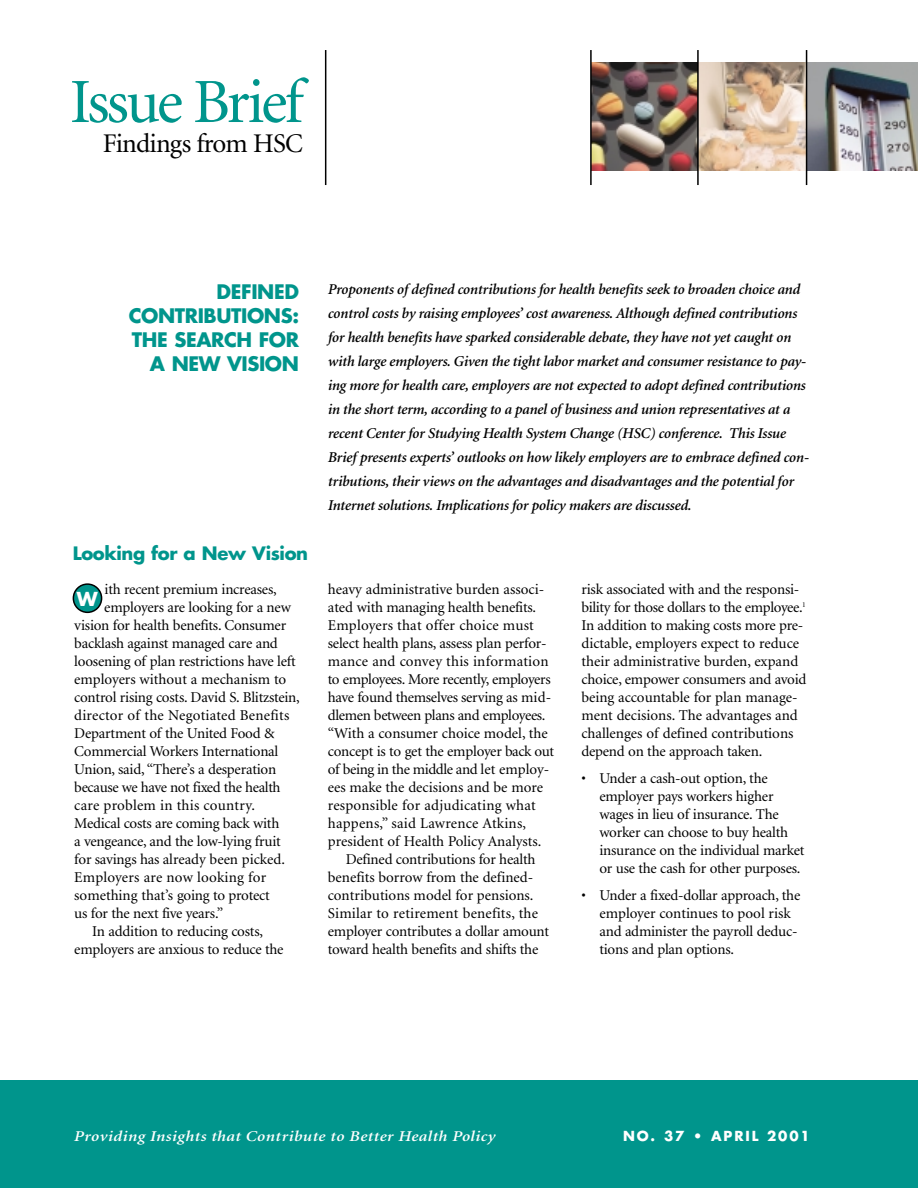
<style>
.page{position:relative;width:918px;height:1188px;background:#fff}
.page>*{position:absolute;margin:0;border:0;box-sizing:border-box;transform-origin:0 0}
.t1{font:63px "Minion";letter-spacing:-.05em;color:#00958c}
.t2{font:27px "Minion";letter-spacing:-.03em;color:#000}
.t3{font:700 19.5px/24px "Futura";letter-spacing:-.02em;color:#00958c;text-align:right}
.t4{font:700 18.75px "Futura";color:#fff}
.t5{font:700 18px "Futura";letter-spacing:-.02em;color:#00958c}
.t6{font:15px/18px "Minion";letter-spacing:-.015em;color:#000}
.t7{font:italic 600 15px/24px "Minion";letter-spacing:-.015em;color:#000}
.t8{font:15px "Minion";letter-spacing:.015em;color:#000}
.t9{font:italic 600 15px "Minion";letter-spacing:.025em;color:#fff;scale:1.15 1}
.t10{font:700 13.5px "Futura";letter-spacing:.135em;color:#fff}
</style>
<div class="page">
<img style="left:592px;top:62px;width:326px;height:108px">
<div style="left:0;top:1080px;width:918px;height:108px;background:#00958c"></div>
<svg style="left:73px;top:583px;width:29px;height:30px"></svg>
<hr style="left:806px;top:50px;width:1px;height:135px;background:#000">
<hr style="left:697px;top:50px;width:2px;height:135px;background:#000">
<hr style="left:590px;top:50px;width:2px;height:135px;background:#000">
<hr style="left:325px;top:50px;width:1px;height:135px;background:#000">
<h1 class="t1" style="left:70px;top:77px;width:235px">Issue Brief</h1>
<h2 class="t2" style="left:103px;top:133px;width:202px">Findings from HSC</h2>
<h3 class="t3" style="left:129px;top:282px;width:172px">DEFINED<br>CONTRIBUTIONS:<br>THE SEARCH FOR<br>A NEW VISION</h3>
<p class="t5" style="left:73px;top:545px;width:237px">Looking for a New Vision</p>
<p class="t6" style="left:105px;top:582px;width:174px">ith recent premium increases,</p>
<p class="t6" style="left:104px;top:600px;width:188px">employers are looking for a new</p>
<p class="t6" style="left:74px;top:618px;width:213px">vision for health benefits. Consumer</p>
<p class="t6" style="left:74px;top:636px;width:205px">backlash against managed care and</p>
<p class="t6" style="left:74px;top:654px;width:223px">loosening of plan restrictions have left</p>
<p class="t6" style="left:74px;top:672px;width:214px">employers without a mechanism to</p>
<p class="t6" style="left:74px;top:690px;width:227px">control rising costs. David S. Blitzstein,</p>
<p class="t8" style="left:74px;top:709px;width:217px">director of the Negotiated Benefits</p>
<p class="t6" style="left:74px;top:726px;width:202px">Department of the United Food &amp;</p>
<p class="t6" style="left:74px;top:744px;width:206px">Commercial Workers International</p>
<p class="t6" style="left:74px;top:762px;width:204px">Union, said, “There’s a desperation</p>
<p class="t6" style="left:74px;top:780px;width:208px">because we have not fixed the health</p>
<p class="t8" style="left:74px;top:799px;width:182px">care problem in this country.</p>
<p class="t6" style="left:74px;top:816px;width:207px">Medical costs are coming back with</p>
<p class="t6" style="left:74px;top:834px;width:208px">a vengeance, and the low-lying fruit</p>
<p class="t6" style="left:74px;top:852px;width:212px">for savings has already been picked.</p>
<p class="t8" style="left:74px;top:871px;width:194px">Employers are now looking for</p>
<p class="t6" style="left:74px;top:888px;width:197px">something that’s going to protect</p>
<p class="t6" style="left:74px;top:906px;width:150px">us for the next five years.”</p>
<p class="t6" style="left:92px;top:924px;width:172px">In addition to reducing costs,</p>
<p class="t6" style="left:74px;top:942px;width:211px">employers are anxious to reduce the</p>
<p class="t4" style="left:77px;top:590px;width:22px">W</p>
<p class="t7" style="left:327px;top:278px;width:483px">Proponents of defined contributions for health benefits seek to broaden choice and control costs by raising employees’ cost awareness. Although defined contributions for health benefits have sparked considerable debate, they have not yet caught on with large employers. Given the tight labor market and consumer resistance to pay&shy;ing more for health care, employers are not expected to adopt defined contributions in the short term, according to a panel of business and union representatives at a recent Center for Studying Health System Change (HSC) conference. This Issue Brief presents experts’ outlooks on how likely employers are to embrace defined con&shy;tributions, their views on the advantages and disadvantages and the potential for Internet solutions. Implications for policy makers are discussed.</p>
<p class="t6" style="left:328px;top:582px;width:218px">heavy administrative burden associ-</p>
<p class="t6" style="left:328px;top:600px;width:210px">ated with managing health benefits.</p>
<p class="t8" style="left:328px;top:619px;width:207px">Employers that offer choice must</p>
<p class="t6" style="left:328px;top:636px;width:220px">select health plans, assess plan perfor-</p>
<p class="t8" style="left:328px;top:655px;width:222px">mance and convey this information</p>
<p class="t6" style="left:328px;top:672px;width:224px">to employees. More recently, employers</p>
<p class="t6" style="left:328px;top:690px;width:225px">have found themselves serving as mid-</p>
<p class="t6" style="left:328px;top:708px;width:219px">dlemen between plans and employees.</p>
<p class="t6" style="left:328px;top:726px;width:222px">“With a consumer choice model, the</p>
<p class="t6" style="left:328px;top:744px;width:228px">concept is to get the employer back out</p>
<p class="t6" style="left:328px;top:762px;width:223px">of being in the middle and let employ-</p>
<p class="t6" style="left:328px;top:780px;width:217px">ees make the decisions and be more</p>
<p class="t8" style="left:328px;top:799px;width:209px">responsible for adjudicating what</p>
<p class="t8" style="left:328px;top:817px;width:200px">happens,” said Lawrence Atkins,</p>
<p class="t6" style="left:328px;top:834px;width:215px">president of Health Policy Analysts.</p>
<p class="t6" style="left:346px;top:852px;width:191px">Defined contributions for health</p>
<p class="t6" style="left:328px;top:870px;width:207px">benefits borrow from the defined-</p>
<p class="t6" style="left:328px;top:888px;width:207px">contributions model for pensions.</p>
<p class="t8" style="left:328px;top:907px;width:212px">Similar to retirement benefits, the</p>
<p class="t6" style="left:328px;top:924px;width:223px">employer contributes a dollar amount</p>
<p class="t6" style="left:328px;top:942px;width:212px">toward health benefits and shifts the</p>
<p class="t6" style="left:581px;top:582px;width:227px">risk associated with and the responsi&shy;bility for those dollars to the employee.<sup>1<br></sup>In addition to making costs more pre&shy;dictable, employers expect to reduce their administrative burden, expand choice, empower consumers and avoid being accountable for plan manage&shy;ment decisions. The advantages and challenges of defined contributions depend on the approach taken.</p>
<p class="t6" style="left:599px;top:770px;width:207px;text-indent:-18px">• Under a cash-out option, the employer pays workers higher wages in lieu of insurance. The worker can choose to buy health insurance on the individual market or use the cash for other purposes.</p>
<p class="t6" style="left:599px;top:887px;width:202px;text-indent:-18px">• Under a fixed-dollar approach, the employer continues to pool risk and administer the payroll deduc&shy;tions and plan options.</p>
<p class="t9" style="left:73px;top:1130px;width:368px">Providing Insights that Contribute to Better Health Policy</p>
<p class="t10" style="left:623px;top:1130px;width:188px">NO. 37 • APRIL 2001</p>
</div>
